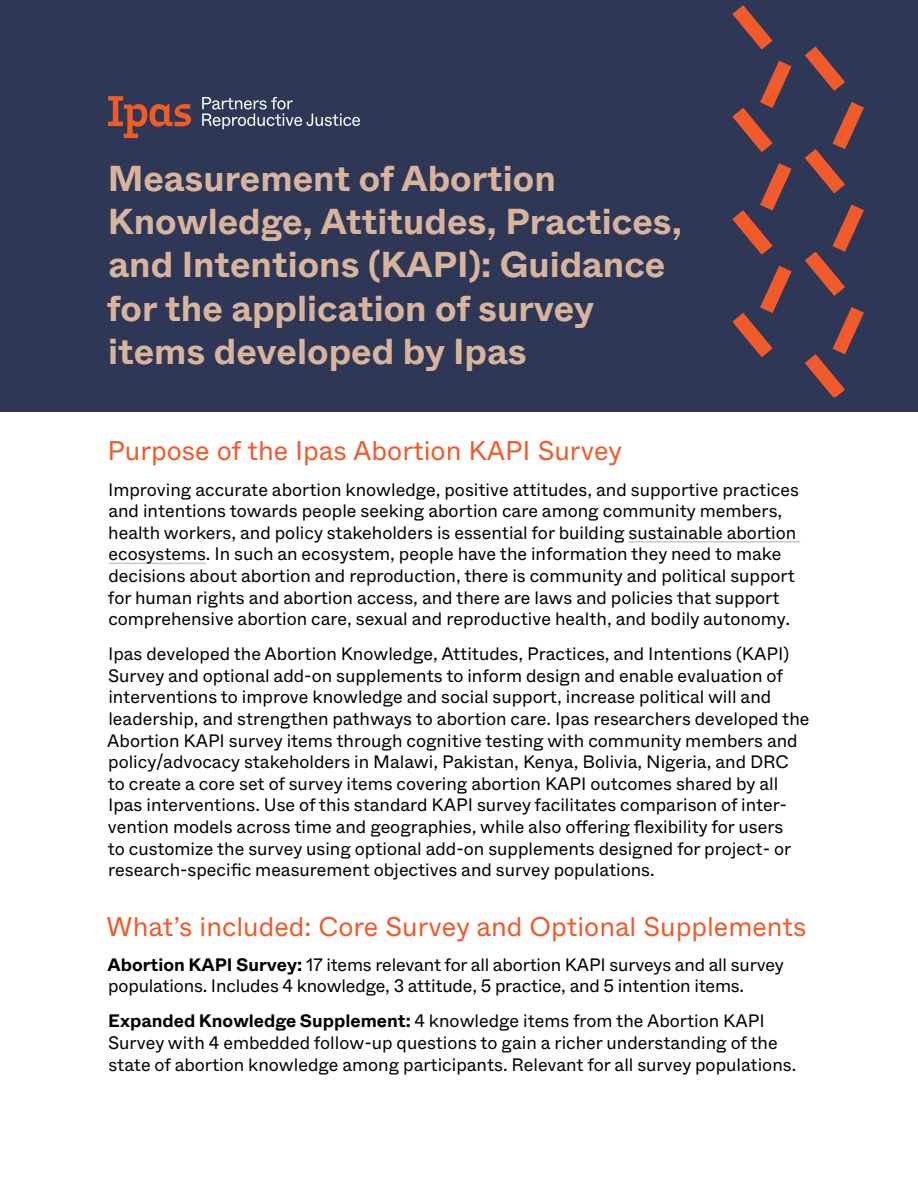
<style>
.page{position:relative;width:918px;height:1188px;background:#fff}
.page>*{position:absolute;margin:0;border:0;box-sizing:border-box;transform-origin:0 0}
.Level_1{font:700 36px/43.2px "ABC Whyte";color:#d8b49c}
.Level_2{font:27px "ABC Whyte";color:#f15a29}
.body{font:18px/21.6px "ABC Whyte";color:#000}
.s1{font-weight:700}
</style>
<div class="page">
<div style="left:0;top:0;width:918px;height:412px;background:#2e3856"></div>
<hr style="left:629px;top:541px;width:171px;height:2px;background:#c0cec8">
<hr style="left:109px;top:563px;width:97px;height:1px;background:#c0cec8">
<svg style="left:108px;top:96px;width:83px;height:42px"></svg>
<svg style="left:202px;top:97px;width:158px;height:32px"></svg>
<svg style="left:805px;top:307px;width:59px;height:90px"></svg>
<svg style="left:805px;top:204px;width:59px;height:92px"></svg>
<svg style="left:805px;top:102px;width:59px;height:91px"></svg>
<svg style="left:805px;top:47px;width:40px;height:44px"></svg>
<svg style="left:732px;top:266px;width:60px;height:91px"></svg>
<svg style="left:732px;top:163px;width:60px;height:91px"></svg>
<svg style="left:732px;top:61px;width:60px;height:91px"></svg>
<svg style="left:732px;top:5px;width:41px;height:44px"></svg>
<p class="Level_1" style="left:107px;top:157px;width:577px">Measurement of Abortion<br>Knowledge, Attitudes, Practices, and Intentions (KAPI): Guidance for the application of survey items developed by Ipas</p>
<p class="Level_2" style="left:107px;top:434px;width:516px">Purpose of the Ipas Abortion KAPI Survey</p>
<p class="body" style="left:108px;top:479px;width:692px">Improving accurate abortion knowledge, positive attitudes, and supportive practices and intentions towards people seeking abortion care among community members, health workers, and policy stakeholders is essential for building sustainable abortion ecosystems. In such an ecosystem, people have the information they need to make decisions about abortion and reproduction, there is community and political support for human rights and abortion access, and there are laws and policies that support comprehensive abortion care, sexual and reproductive health, and bodily autonomy.</p>
<p class="body" style="left:107px;top:643px;width:704px">Ipas developed the Abortion Knowledge, Attitudes, Practices, and Intentions (KAPI)<br>Survey and optional add-on supplements to inform design and enable evaluation of interventions to improve knowledge and social support, increase political will and leadership, and strengthen pathways to abortion care. Ipas researchers developed the Abortion KAPI survey items through cognitive testing with community members and policy/advocacy stakeholders in Malawi, Pakistan, Kenya, Bolivia, Nigeria, and DRC<br>to create a core set of survey items covering abortion KAPI outcomes shared by all Ipas interventions. Use of this standard KAPI survey facilitates comparison of inter&shy;vention models across time and geographies, while also offering flexibility for users<br>to customize the survey using optional add-on supplements designed for project- or research-specific measurement objectives and survey populations.</p>
<p class="Level_2" style="left:106px;top:909px;width:702px">What’s included: Core Survey and Optional Supplements</p>
<p class="body" style="left:108px;top:954px;width:678px"><span class="s1">Abortion KAPI Survey:</span> 17 items relevant for all abortion KAPI surveys and all survey populations. Includes 4 knowledge, 3 attitude, 5 practice, and 5 intention items.</p>
<p class="body" style="left:108px;top:1011px;width:690px"><span class="s1">Expanded Knowledge Supplement:</span> 4 knowledge items from the Abortion KAPI<br>Survey with 4 embedded follow-up questions to gain a richer understanding of the state of abortion knowledge among participants. Relevant for all survey populations.</p>
</div>
